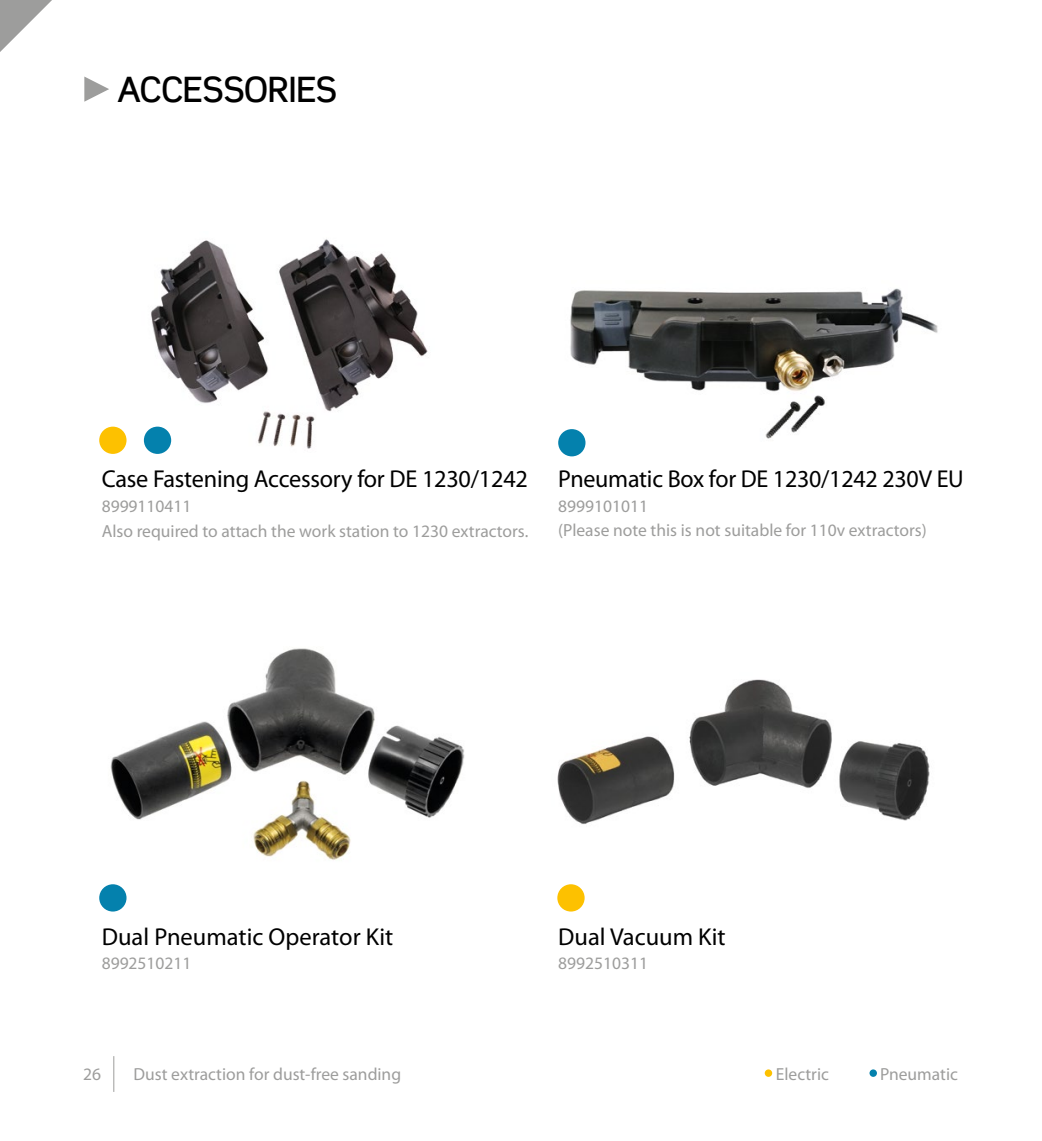
<style>
.page{position:relative;width:1042px;height:1141px;background:#fff}
.page>*{position:absolute;margin:0;border:0;box-sizing:border-box;transform-origin:0 0}
.t1{font:500 35px "Scene Pro";letter-spacing:-.01em;color:#000}
.t2{font:24.5px "Myriad Pro";letter-spacing:-.01em;color:#000}
.t3{font:17.5px/24.5px "Myriad Pro";color:#9d9d9c}
</style>
<div class="page">
<img style="left:143px;top:239px;width:285px;height:215px">
<img style="left:99px;top:648px;width:366px;height:264px">
<img style="left:557px;top:679px;width:373px;height:211px">
<div style="left:99px;top:427px;width:27px;height:27px;background:#fdc100;border-radius:50%"></div>
<div style="left:144px;top:427px;width:27px;height:27px;background:#0481ad;border-radius:50%"></div>
<div style="left:99px;top:884px;width:27px;height:28px;background:#0481ad;border-radius:50%"></div>
<div style="left:557px;top:884px;width:27px;height:28px;background:#fdc100;border-radius:50%"></div>
<img style="left:558px;top:288px;width:380px;height:157px">
<div style="left:558px;top:429px;width:27px;height:27px;background:#0481ad;border-radius:50%"></div>
<svg style="left:84px;top:77px;width:25px;height:25px"></svg>
<svg style="left:0;top:0;width:52px;height:52px"></svg>
<hr style="left:113px;top:1056px;width:1px;height:36px;background:#9d9d9c">
<div style="left:765px;top:1069px;width:7px;height:8px;background:#fdc100;border-radius:50%"></div>
<div style="left:869px;top:1069px;width:8px;height:8px;background:#0481ad;border-radius:50%"></div>
<h1 class="t1" style="left:118px;top:67px;width:221px">ACCESSORIES</h1>
<h2 class="t2" style="left:102px;top:464px;width:428px">Case Fastening Accessory for DE 1230/1242</h2>
<p class="t3" style="left:102px;top:493px;width:91px">8999110411</p>
<p class="t3" style="left:102px;top:518px;width:428px">Also required to attach the work station to 1230 extractors.</p>
<h2 class="t2" style="left:558px;top:464px;width:407px">Pneumatic Box for DE 1230/1242 230V EU</h2>
<p class="t3" style="left:558px;top:493px;width:370px">8999101011<br>(Please note this is not suitable for 110v extractors)</p>
<h2 class="t2" style="left:102px;top:921px;width:293px">Dual Pneumatic Operator Kit</h2>
<p class="t3" style="left:102px;top:951px;width:91px">8992510211</p>
<h2 class="t2" style="left:558px;top:921px;width:169px">Dual Vacuum Kit</h2>
<p class="t3" style="left:558px;top:951px;width:91px">8992510311</p>
<p class="t3" style="left:83px;top:1062px;width:19px">26</p>
<p class="t3" style="left:134px;top:1062px;width:269px">Dust extraction for dust-free sanding</p>
<p class="t3" style="left:776px;top:1061px;width:55px">Electric</p>
<p class="t3" style="left:880px;top:1061px;width:79px">Pneumatic</p>
</div>
